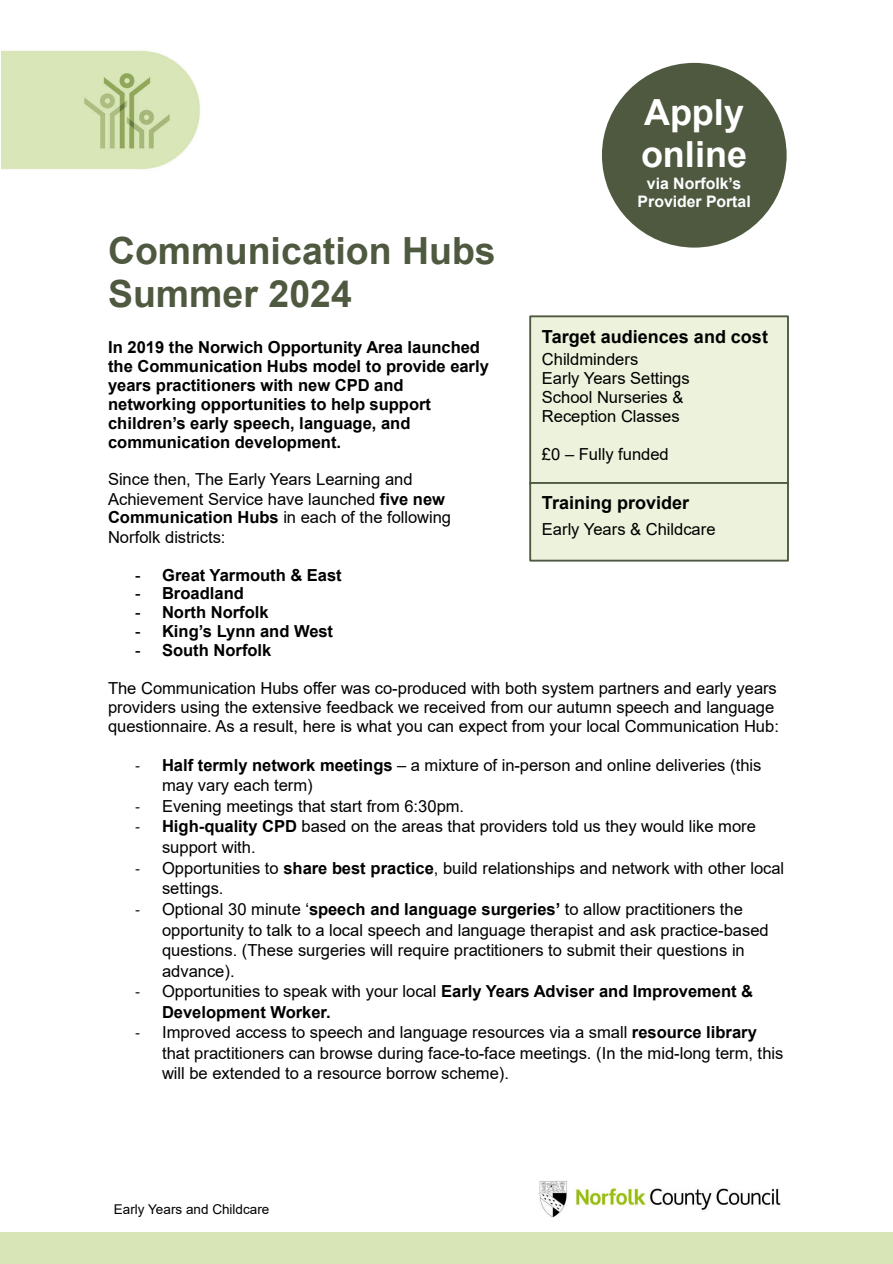
<style>
.page{position:relative;width:893px;height:1264px;background:#fff}
.page>*{position:absolute;margin:0;border:0;box-sizing:border-box;transform-origin:0 0}
.t1{font:700 37.5px "Arial";color:#4e5940}
.t2{font:700 36px/41.4px "Arial";color:#fff}
.t3{font:700 18px "Arial";color:#000}
.t4{font:16.5px/19px "Arial";color:#000}
.t5{font:700 16.5px/18.9px "Arial";color:#000}
.t6{font:700 15.9px/18.1px "Arial";color:#fff;text-align:center}
.t7{font:13.5px "Arial";color:#000}
.s1{font-weight:700}
.s2{font-weight:400}
.s3{font-family:"Calibri"}
.s4{font-family:"Calibri";font-weight:400}
</style>
<div class="page">
<div style="left:0;top:1231px;width:892px;height:32px;background:#d8e5b7"></div>
<img style="left:2px;top:50px;width:785px;height:149px">
<img style="left:539px;top:1181px;width:242px;height:35px">
<div style="left:529px;top:315px;width:259px;height:170px;background:#ecf2db;border:2px solid #4e5940"></div>
<div style="left:529px;top:482px;width:259px;height:79px;background:#ecf2db;border:2px solid #4e5940"></div>
<div style="left:602px;top:63px;width:184px;height:184px;background:#4e5940;border-radius:50%"></div>
<p class="t2" style="left:641px;top:92px;width:108px">Apply online</p>
<p class="t6" style="left:637px;top:174px;width:115px">via Norfolk’s<br>Provider Portal</p>
<p class="t1" style="left:108px;top:224px;width:389px">Communication Hubs</p>
<p class="t1" style="left:108px;top:268px;width:245px">Summer 2024</p>
<p class="t5" style="left:108px;top:337px;width:382px">In 2019 the Norwich Opportunity Area launched the Communication Hubs model to provide early years practitioners with new CPD and networking opportunities to help support children’s early speech, language, and communication development.</p>
<p class="t4" style="left:108px;top:470px;width:344px">Since then, The Early Years Learning and Achievement Service have launched <span class="s1">five new Communication Hubs</span> in each of the following Norfolk districts:</p>
<p class="t5" style="left:135px;top:565px;width:208px"><span class="s2">-</span> Great Yarmouth &amp; East</p>
<p class="t5" style="left:135px;top:584px;width:110px"><span class="s2">-</span> Broadland</p>
<p class="t5" style="left:135px;top:603px;width:135px"><span class="s2">-</span> North Norfolk</p>
<p class="t5" style="left:135px;top:622px;width:199px"><span class="s2">-</span> King’s Lynn and West</p>
<p class="t5" style="left:135px;top:641px;width:138px"><span class="s2">-</span> South Norfolk</p>
<p class="t4" style="left:108px;top:678px;width:672px">The Communication Hubs offer was co-produced with both system partners and early years providers using the extensive feedback we received from our autumn speech and language questionnaire. As a result, here is what you can expect from your local Communication Hub:</p>
<p class="t4" style="left:162px;top:754px;width:601px;line-height:20.5px;text-indent:-27px"><span class="s3">-</span> <span class="s1">Half termly network meetings</span> – a mixture of in-person and online deliveries (this may vary each term)</p>
<p class="t4" style="left:135px;top:796px;width:330px"><span class="s3">-</span> Evening meetings that start from 6:30pm.</p>
<p class="t4" style="left:162px;top:816px;width:595px;line-height:20.7px;text-indent:-27px"><span class="s3">-</span> <span class="s1">High-quality CPD</span> based on the areas that providers told us they would like more support with.</p>
<p class="t4" style="left:162px;top:857px;width:623px;line-height:20.5px;text-indent:-27px"><span class="s3">-</span> Opportunities to <span class="s1">share best practice</span>, build relationships and network with other local settings.</p>
<p class="t4" style="left:162px;top:898px;width:608px;line-height:20.5px;text-indent:-27px"><span class="s3">-</span> Optional 30 minute ‘<span class="s1">speech and language surgeries’</span> to allow practitioners the opportunity to talk to a local speech and language therapist and ask practice-based questions. (These surgeries will require practitioners to submit their questions in advance).</p>
<p class="t5" style="left:162px;top:980px;width:592px;line-height:20.5px;text-indent:-27px"><span class="s4">-</span> <span class="s2">Opportunities to speak with your local</span> Early Years Adviser and Improvement &amp;<br>Development Worker.</p>
<p class="t4" style="left:162px;top:1021px;width:622px;line-height:20.4px;text-indent:-27px"><span class="s3">-</span> Improved access to speech and language resources via a small <span class="s1">resource library </span>that practitioners can browse during face-to-face meetings. (In the mid-long term, this will be extended to a resource borrow scheme).</p>
<p class="t3" style="left:542px;top:323px;width:227px">Target audiences and cost</p>
<p class="t4" style="left:542px;top:349px;width:98px">Childminders</p>
<p class="t4" style="left:542px;top:368px;width:149px">Early Years Settings</p>
<p class="t4" style="left:542px;top:387px;width:143px">School Nurseries &amp;</p>
<p class="t4" style="left:542px;top:406px;width:139px">Reception Classes</p>
<p class="t4" style="left:542px;top:444px;width:128px">£0 – Fully funded</p>
<p class="t3" style="left:542px;top:490px;width:149px">Training provider</p>
<p class="t4" style="left:542px;top:519px;width:175px">Early Years &amp; Childcare</p>
<p class="t7" style="left:114px;top:1199px;width:157px">Early Years and Childcare</p>
</div>
